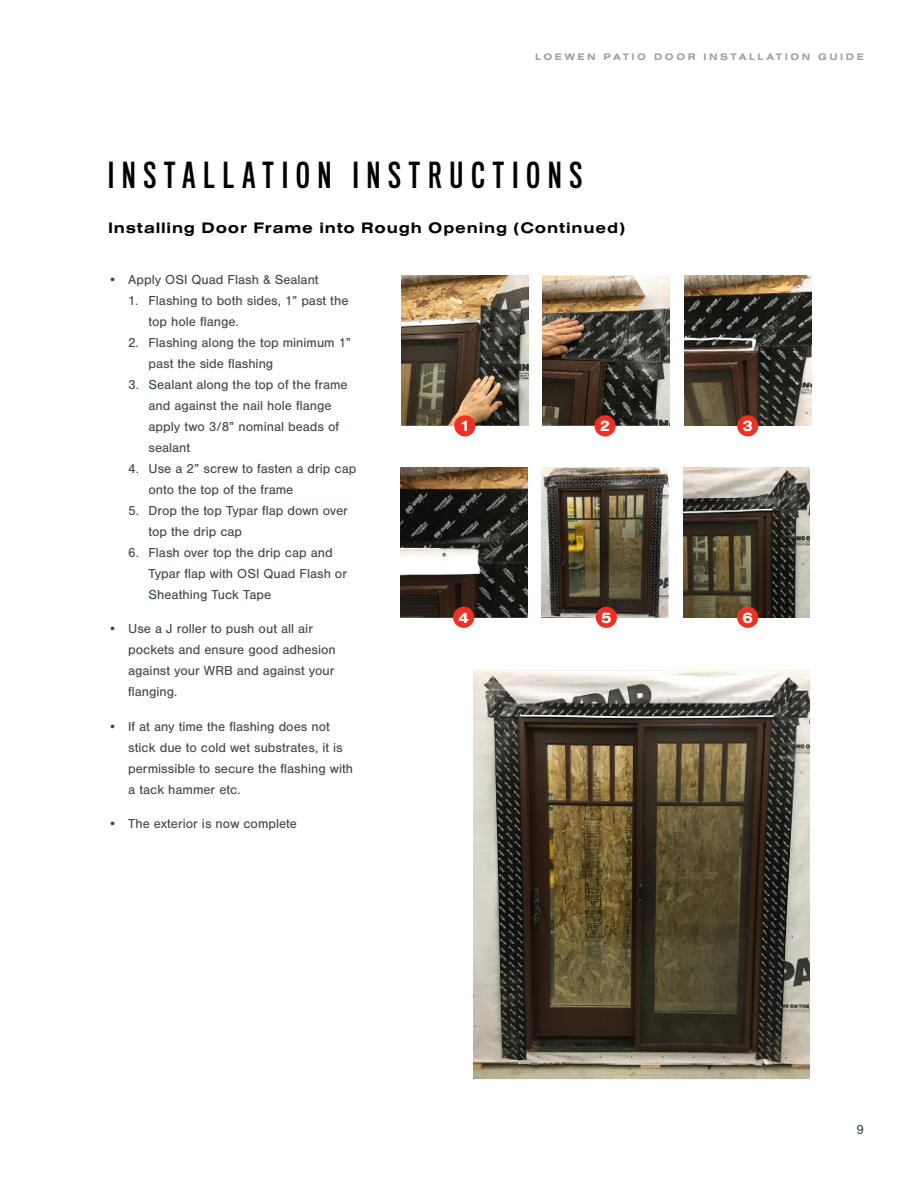
<style>
.page{position:relative;width:918px;height:1188px;background:#fff}
.page>*{position:absolute;margin:0;border:0;box-sizing:border-box;transform-origin:0 0}
.t1{font:33px "Titling Gothic FB Comp Standard";letter-spacing:.25em;color:#000}
.t2{font:700 15.75px "Nimbus San Ext";letter-spacing:.05em;color:#000}
.t3{font:700 15.75px "Nimbus San Ext";color:#fff}
.t4{font:13.5px/21px "Nimbus San";color:#3f474a}
.t5{font:700 9.75px "Nimbus San Ext";letter-spacing:.26em;color:#9b9fa2}
</style>
<div class="page">
<img style="left:474px;top:671px;width:336px;height:408px">
<img style="left:401px;top:276px;width:127px;height:150px">
<img style="left:400px;top:467px;width:127px;height:150px">
<img style="left:543px;top:276px;width:127px;height:150px">
<img style="left:542px;top:467px;width:127px;height:150px">
<div style="left:454px;top:415px;width:21px;height:21px;background:#ee3124;border-radius:50%"></div>
<div style="left:594px;top:415px;width:22px;height:21px;background:#ee3124;border-radius:50%"></div>
<img style="left:684px;top:276px;width:127px;height:150px">
<img style="left:683px;top:467px;width:127px;height:150px">
<div style="left:737px;top:415px;width:21px;height:21px;background:#ee3124;border-radius:50%"></div>
<div style="left:596px;top:607px;width:21px;height:21px;background:#ee3124;border-radius:50%"></div>
<div style="left:453px;top:607px;width:21px;height:21px;background:#ee3124;border-radius:50%"></div>
<div style="left:737px;top:607px;width:21px;height:21px;background:#ee3124;border-radius:50%"></div>
<p class="t5" style="left:535px;top:50px;width:330px">LOEWEN PATIO DOOR INSTALLATION GUIDE</p>
<h1 class="t1" style="left:108px;top:157px;width:476px">INSTALLATION INSTRUCTIONS</h1>
<p class="t2" style="left:108px;top:217px;width:519px">Installing Door Frame into Rough Opening (Continued)</p>
<p class="t4" style="left:108px;top:269px;width:212px">• Apply OSI Quad Flash &amp; Sealant</p>
<p class="t4" style="left:148px;top:290px;width:202px;text-indent:-20px">1. Flashing to both sides, 1” past the top hole flange.</p>
<p class="t4" style="left:148px;top:332px;width:204px;text-indent:-20px">2. Flashing along the top minimum 1” past the side flashing</p>
<p class="t4" style="left:148px;top:374px;width:201px;text-indent:-20px">3. Sealant along the top of the frame and against the nail hole flange apply two 3/8” nominal beads of sealant</p>
<p class="t4" style="left:148px;top:458px;width:209px;text-indent:-20px">4. Use a 2” screw to fasten a drip cap onto the top of the frame</p>
<p class="t4" style="left:148px;top:500px;width:201px;text-indent:-20px">5. Drop the top Typar flap down over top the drip cap</p>
<p class="t4" style="left:148px;top:542px;width:200px;text-indent:-20px">6. Flash over top the drip cap and<br>Typar flap with OSI Quad Flash or<br>Sheathing Tuck Tape</p>
<p class="t4" style="left:128px;top:619px;width:209px;text-indent:-20px">• Use a J roller to push out all air pockets and ensure good adhesion against your WRB and against your flanging.</p>
<p class="t4" style="left:128px;top:716px;width:226px;text-indent:-20px">• If at any time the flashing does not stick due to cold wet substrates, it is permissible to secure the flashing with a tack hammer etc.</p>
<p class="t4" style="left:108px;top:814px;width:191px">• The exterior is now complete</p>
<p class="t3" style="left:460px;top:415px;width:12px">1</p>
<p class="t3" style="left:600px;top:415px;width:12px">2</p>
<p class="t3" style="left:743px;top:415px;width:12px">3</p>
<p class="t3" style="left:458px;top:607px;width:12px">4</p>
<p class="t3" style="left:601px;top:607px;width:12px">5</p>
<p class="t3" style="left:743px;top:607px;width:12px">6</p>
<p class="t4" style="left:856px;top:1119px;width:9px">9</p>
</div>
